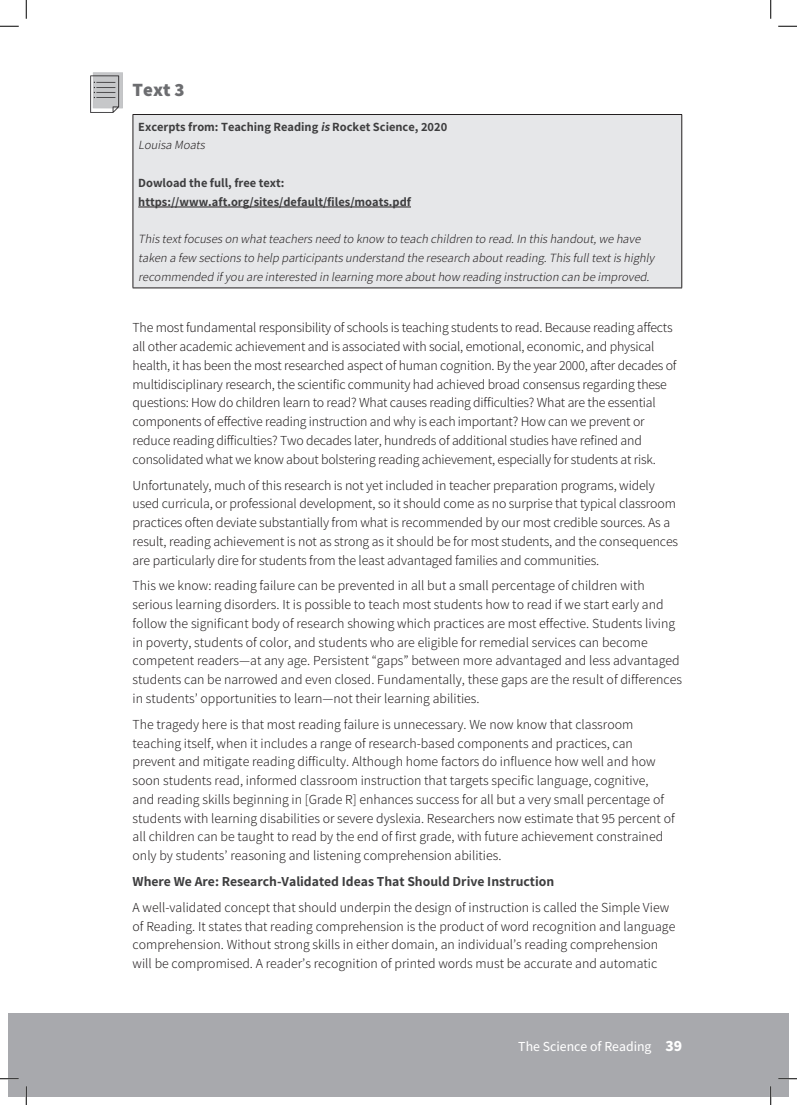
<style>
.page{position:relative;width:797px;height:1105px;background:#fff}
.page>*{position:absolute;margin:0;border:0;box-sizing:border-box;transform-origin:0 0}
.t1{font:800 18.75px "Assistant";color:#6c6d70}
.t2{font:300 13.75px/18.8px "Assistant";color:#231f20}
.t3{font:700 13.75px "Assistant";color:#3e3e3f}
.t4{font:500 13.75px "Assistant";color:#fff}
.t5{font:italic 300 12.5px/18.8px "Assistant";color:#231f20}
.t6{font:700 12.5px/18.8px "Assistant";color:#3e3e3f}
.s1{font-style:italic}
.s2{font-weight:300;font-style:italic;color:#231f20}
.s3{font-family:"Noto Sans JP";font-weight:900}
</style>
<div class="page">
<div style="left:26px;top:1013px;width:762px;height:83px;background:#a8a9ad"></div>
<div style="left:9px;top:1013px;width:17px;height:83px;background:#a8a9ad"></div>
<div style="left:133px;top:114px;width:548px;height:174px;background:#e6e7e9"></div>
<hr style="left:133px;top:114px;width:549px;height:1px;background:#231f20">
<hr style="left:133px;top:115px;width:1px;height:173px;background:#231f20">
<hr style="left:681px;top:115px;width:1px;height:173px;background:#231f20">
<hr style="left:133px;top:288px;width:549px;height:1px;background:#231f20">
<hr style="left:138px;top:207px;width:273px;height:1px;background:#231f20">
<img style="left:91px;top:72px;width:31px;height:40px">
<svg style="left:0;top:25px;width:19px;height:2px"></svg>
<svg style="left:778px;top:25px;width:19px;height:2px"></svg>
<svg style="left:0;top:1078px;width:19px;height:1px"></svg>
<svg style="left:778px;top:1078px;width:19px;height:1px"></svg>
<svg style="left:25px;top:0;width:2px;height:19px"></svg>
<svg style="left:25px;top:1086px;width:2px;height:19px"></svg>
<svg style="left:770px;top:0;width:1px;height:19px"></svg>
<svg style="left:770px;top:1086px;width:1px;height:19px"></svg>
<h1 class="t1" style="left:133px;top:77px;width:53px">Text 3</h1>
<p class="t6" style="left:138px;top:117px;width:310px">Excerpts from: Teaching Reading <span class="s1">is</span> Rocket Science, 2020<br><span class="s2">Louisa Moats</span></p>
<p class="t6" style="left:138px;top:173px;width:274px">Dowload the full, free text: https://www.aft.org/sites/default/files/moats.pdf</p>
<p class="t5" style="left:138px;top:229px;width:520px">Thistextfocuseson whatteachersneed to know to teach children to read.In thishandout,we have taken a few sectionsto help participantsunderstand the research aboutreading.Thisfulltextishighly recommended ifyou are interested in learning more abouthow reading instruction can be improved.</p>
<p class="t2" style="left:133px;top:318px;width:545px">The most fundamental responsibility of schools is teaching students to read. Because reading affects all other academic achievement and is associated with social, emotional, economic, and physical health, it has been the most researched aspect of human cognition. By the year 2000, after decades of multidisciplinary research, the scientific community had achieved broad consensus regarding these questions: How do children learn to read? What causes reading difficulties? What are the essential components of effective reading instruction and why is each important? How can we prevent or reduce reading difficulties? Two decades later, hundreds of additional studies have refined and consolidated what we know about bolstering reading achievement, especially for students at risk.</p>
<p class="t2" style="left:133px;top:475px;width:547px">Unfortunately, much of this research is not yet included in teacher preparation programs, widely used curricula, or professional development, so it should come as no surprise that typical classroom practices often deviate substantially from what is recommended by our most credible sources. As a result, reading achievement is not as strong as it should be for most students, and the consequences are particularly dire for students from the least advantaged families and communities.</p>
<p class="t2" style="left:133px;top:576px;width:551px">This we know: reading failure can be prevented in all but a small percentage of children with serious learning disorders. It is possible to teach most students how to read if we start early and follow the significant body of research showing which practices are most effective. Students living in poverty, students of color, and students who are eligible for remedial services can become competent readers—at any age. Persistent “gaps” between more advantaged and less advantaged students can be narrowed and even closed. Fundamentally, these gaps are the result of differences in students’ opportunities to learn—not their learning abilities.</p>
<p class="t2" style="left:133px;top:714px;width:543px">The tragedy here is that most reading failure is unnecessary. We now know that classroom teaching itself, when it includes a range of research-based components and practices, can prevent and mitigate reading difficulty. Although home factors do influence how well and how soon students read, informed classroom instruction that targets specific language, cognitive,<br>and reading skills beginning in [Grade R] enhances success for all but a very small percentage of students with learning disabilities or severe dyslexia. Researchers now estimate that 95 percent of all children can be taught to read by the end of first grade, with future achievement constrained only by students’ reasoning and listening comprehension abilities.</p>
<p class="t3" style="left:133px;top:872px;width:423px">Where We Are: Research-Validated Ideas That Should Drive Instruction</p>
<p class="t2" style="left:133px;top:897px;width:544px">A well-validated concept that should underpin the design of instruction is called the Simple View of Reading. It states that reading comprehension is the product of word recognition and language comprehension. Without strong skills in either domain, an individual’s reading comprehension will be compromised. A reader’s recognition of printed words must be accurate and automatic</p>
<p class="t4" style="left:518px;top:1037px;width:165px">The Science of Reading <span class="s3">39</span></p>
</div>
